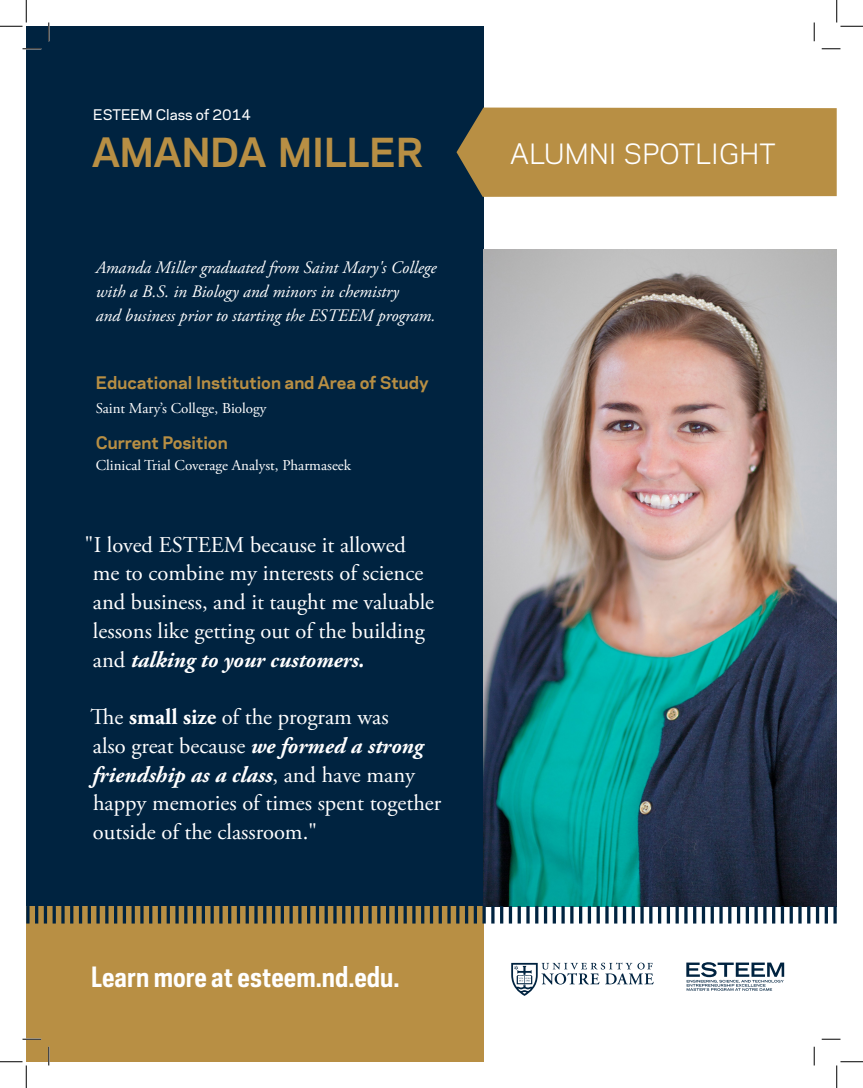
<style>
.page{position:relative;width:863px;height:1088px;background:#fff}
.page>*{position:absolute;margin:0;border:0;box-sizing:border-box;transform-origin:0 0}
.Names{font:700 37.5px "Galaxie Polaris";color:#b88f44}
.t1{font:700 26.25px "Galaxie Polaris Condensed";color:#fff}
.t2{font:26.25px "Galaxie Polaris";letter-spacing:.01em;color:#fff}
.t3{font:22.5px/28.8px "Adobe Garamond Pro";color:#fff}
.t4{font:italic 17.5px/23.8px "Adobe Garamond Pro";color:#fff}
.Titles{font:700 16.25px "Galaxie Polaris";color:#b88f44}
.Body{font:15px "Adobe Garamond Pro";color:#fff}
.t5{font:500 13.75px "Galaxie Polaris";color:#fff}
.s1{font-weight:700;font-style:italic}
.s2{font-weight:700}
</style>
<div class="page">
<div style="left:26px;top:26px;width:457px;height:880px;background:#002340"></div>
<div style="left:26px;top:906px;width:457px;height:155px;background:#b88f44"></div>
<div style="left:456px;top:107px;width:380px;height:90px;background:#b88f44"></div>
<img style="left:483px;top:249px;width:353px;height:657px">
<svg style="left:686px;top:962px;width:98px;height:28px"></svg>
<svg style="left:511px;top:962px;width:142px;height:33px"></svg>
<hr style="left:833px;top:906px;width:3px;height:17px;background:#002340">
<hr style="left:824px;top:906px;width:3px;height:17px;background:#002340">
<svg style="left:815px;top:906px;width:4px;height:17px"></svg>
<hr style="left:807px;top:906px;width:3px;height:17px;background:#002340">
<hr style="left:798px;top:906px;width:3px;height:17px;background:#002340">
<hr style="left:789px;top:906px;width:3px;height:17px;background:#002340">
<svg style="left:780px;top:906px;width:4px;height:17px"></svg>
<hr style="left:772px;top:906px;width:3px;height:17px;background:#002340">
<hr style="left:763px;top:906px;width:3px;height:17px;background:#002340">
<hr style="left:754px;top:906px;width:3px;height:17px;background:#002340">
<svg style="left:745px;top:906px;width:4px;height:17px"></svg>
<hr style="left:737px;top:906px;width:3px;height:17px;background:#002340">
<hr style="left:728px;top:906px;width:3px;height:17px;background:#002340">
<hr style="left:719px;top:906px;width:3px;height:17px;background:#002340">
<hr style="left:710px;top:906px;width:3px;height:17px;background:#002340">
<svg style="left:701px;top:906px;width:4px;height:17px"></svg>
<hr style="left:693px;top:906px;width:3px;height:17px;background:#002340">
<hr style="left:684px;top:906px;width:3px;height:17px;background:#002340">
<hr style="left:675px;top:906px;width:3px;height:17px;background:#002340">
<svg style="left:666px;top:906px;width:4px;height:17px"></svg>
<hr style="left:658px;top:906px;width:3px;height:17px;background:#002340">
<hr style="left:649px;top:906px;width:3px;height:17px;background:#002340">
<hr style="left:640px;top:906px;width:3px;height:17px;background:#002340">
<svg style="left:631px;top:906px;width:4px;height:17px"></svg>
<hr style="left:623px;top:906px;width:3px;height:17px;background:#002340">
<hr style="left:614px;top:906px;width:3px;height:17px;background:#002340">
<hr style="left:605px;top:906px;width:3px;height:17px;background:#002340">
<hr style="left:596px;top:906px;width:3px;height:17px;background:#002340">
<svg style="left:587px;top:906px;width:4px;height:17px"></svg>
<hr style="left:579px;top:906px;width:3px;height:17px;background:#002340">
<hr style="left:570px;top:906px;width:3px;height:17px;background:#002340">
<hr style="left:561px;top:906px;width:3px;height:17px;background:#002340">
<svg style="left:552px;top:906px;width:4px;height:17px"></svg>
<hr style="left:544px;top:906px;width:3px;height:17px;background:#002340">
<hr style="left:535px;top:906px;width:3px;height:17px;background:#002340">
<hr style="left:526px;top:906px;width:3px;height:17px;background:#002340">
<svg style="left:517px;top:906px;width:4px;height:17px"></svg>
<hr style="left:509px;top:906px;width:3px;height:17px;background:#002340">
<hr style="left:500px;top:906px;width:3px;height:17px;background:#002340">
<hr style="left:491px;top:906px;width:3px;height:17px;background:#002340">
<hr style="left:482px;top:906px;width:3px;height:17px;background:#002340">
<svg style="left:473px;top:906px;width:4px;height:17px"></svg>
<hr style="left:465px;top:906px;width:3px;height:17px;background:#002340">
<hr style="left:456px;top:906px;width:3px;height:17px;background:#002340">
<hr style="left:447px;top:906px;width:3px;height:17px;background:#002340">
<svg style="left:438px;top:906px;width:4px;height:17px"></svg>
<hr style="left:430px;top:906px;width:3px;height:17px;background:#002340">
<hr style="left:421px;top:906px;width:3px;height:17px;background:#002340">
<hr style="left:412px;top:906px;width:3px;height:17px;background:#002340">
<svg style="left:403px;top:906px;width:4px;height:17px"></svg>
<hr style="left:395px;top:906px;width:3px;height:17px;background:#002340">
<hr style="left:386px;top:906px;width:3px;height:17px;background:#002340">
<hr style="left:377px;top:906px;width:3px;height:17px;background:#002340">
<svg style="left:368px;top:906px;width:4px;height:17px"></svg>
<svg style="left:359px;top:906px;width:4px;height:17px"></svg>
<hr style="left:351px;top:906px;width:3px;height:17px;background:#002340">
<hr style="left:342px;top:906px;width:3px;height:17px;background:#002340">
<hr style="left:333px;top:906px;width:3px;height:17px;background:#002340">
<svg style="left:324px;top:906px;width:4px;height:17px"></svg>
<hr style="left:316px;top:906px;width:3px;height:17px;background:#002340">
<hr style="left:307px;top:906px;width:3px;height:17px;background:#002340">
<hr style="left:298px;top:906px;width:3px;height:17px;background:#002340">
<svg style="left:289px;top:906px;width:4px;height:17px"></svg>
<hr style="left:281px;top:906px;width:3px;height:17px;background:#002340">
<hr style="left:272px;top:906px;width:3px;height:17px;background:#002340">
<hr style="left:263px;top:906px;width:3px;height:17px;background:#002340">
<svg style="left:254px;top:906px;width:4px;height:17px"></svg>
<svg style="left:245px;top:906px;width:4px;height:17px"></svg>
<hr style="left:237px;top:906px;width:3px;height:17px;background:#002340">
<hr style="left:228px;top:906px;width:3px;height:17px;background:#002340">
<hr style="left:219px;top:906px;width:3px;height:17px;background:#002340">
<svg style="left:210px;top:906px;width:4px;height:17px"></svg>
<hr style="left:202px;top:906px;width:3px;height:17px;background:#002340">
<hr style="left:193px;top:906px;width:3px;height:17px;background:#002340">
<hr style="left:184px;top:906px;width:3px;height:17px;background:#002340">
<svg style="left:175px;top:906px;width:4px;height:17px"></svg>
<hr style="left:167px;top:906px;width:3px;height:17px;background:#002340">
<hr style="left:158px;top:906px;width:3px;height:17px;background:#002340">
<hr style="left:149px;top:906px;width:3px;height:17px;background:#002340">
<svg style="left:140px;top:906px;width:4px;height:17px"></svg>
<svg style="left:131px;top:906px;width:4px;height:17px"></svg>
<hr style="left:123px;top:906px;width:3px;height:17px;background:#002340">
<hr style="left:114px;top:906px;width:3px;height:17px;background:#002340">
<hr style="left:105px;top:906px;width:3px;height:17px;background:#002340">
<svg style="left:96px;top:906px;width:4px;height:17px"></svg>
<hr style="left:88px;top:906px;width:3px;height:17px;background:#002340">
<hr style="left:79px;top:906px;width:3px;height:17px;background:#002340">
<hr style="left:70px;top:906px;width:3px;height:17px;background:#002340">
<svg style="left:61px;top:906px;width:4px;height:17px"></svg>
<hr style="left:53px;top:906px;width:3px;height:17px;background:#002340">
<hr style="left:44px;top:906px;width:3px;height:17px;background:#002340">
<hr style="left:35px;top:906px;width:3px;height:17px;background:#002340">
<svg style="left:26px;top:906px;width:4px;height:17px"></svg>
<svg style="left:22px;top:48px;width:19px;height:2px"></svg>
<svg style="left:821px;top:48px;width:19px;height:2px"></svg>
<svg style="left:22px;top:1038px;width:19px;height:2px"></svg>
<svg style="left:821px;top:1038px;width:19px;height:2px"></svg>
<svg style="left:48px;top:22px;width:2px;height:19px"></svg>
<svg style="left:48px;top:1046px;width:2px;height:19px"></svg>
<svg style="left:813px;top:22px;width:2px;height:19px"></svg>
<svg style="left:813px;top:1046px;width:2px;height:19px"></svg>
<svg style="left:0;top:0;width:27px;height:27px"></svg>
<svg style="left:0;top:1061px;width:27px;height:27px"></svg>
<svg style="left:836px;top:0;width:26px;height:27px"></svg>
<svg style="left:836px;top:1061px;width:26px;height:27px"></svg>
<p class="t5" style="left:93px;top:105px;width:159px">ESTEEM Class of 2014</p>
<p class="Names" style="left:92px;top:124px;width:333px">AMANDA MILLER</p>
<p class="t2" style="left:510px;top:135px;width:267px">ALUMNI SPOTLIGHT</p>
<p class="t4" style="left:96px;top:256px;width:342px">Amanda Miller graduated from Saint Mary's College with a B.S. in Biology and minors in chemistry<br>and business prior to starting the ESTEEM program.</p>
<p class="Titles" style="left:96px;top:371px;width:334px">Educational Institution and Area of Study</p>
<p class="Body" style="left:96px;top:399px;width:172px">Saint Mary’s College, Biology</p>
<p class="Titles" style="left:96px;top:431px;width:133px">Current Position</p>
<p class="Body" style="left:96px;top:456px;width:257px">Clinical Trial Coverage Analyst, Pharmaseek</p>
<p class="t3" style="left:93px;top:531px;width:343px;text-indent:-8px">"I loved ESTEEM because it allowed me to combine my interests of science and business, and it taught me valuable lessons like getting out of the building and <span class="s1">talking to your customers.</span></p>
<p class="t3" style="left:90px;top:703px;width:352px">The <span class="s2">small size</span> of the program was<br>also great because <span class="s1">we formed a strong friendship as a class</span>, and have many happy memories of times spent together outside of the classroom."</p>
<p class="t1" style="left:91px;top:959px;width:310px">Learn more at esteem.nd.edu.</p>
</div>
